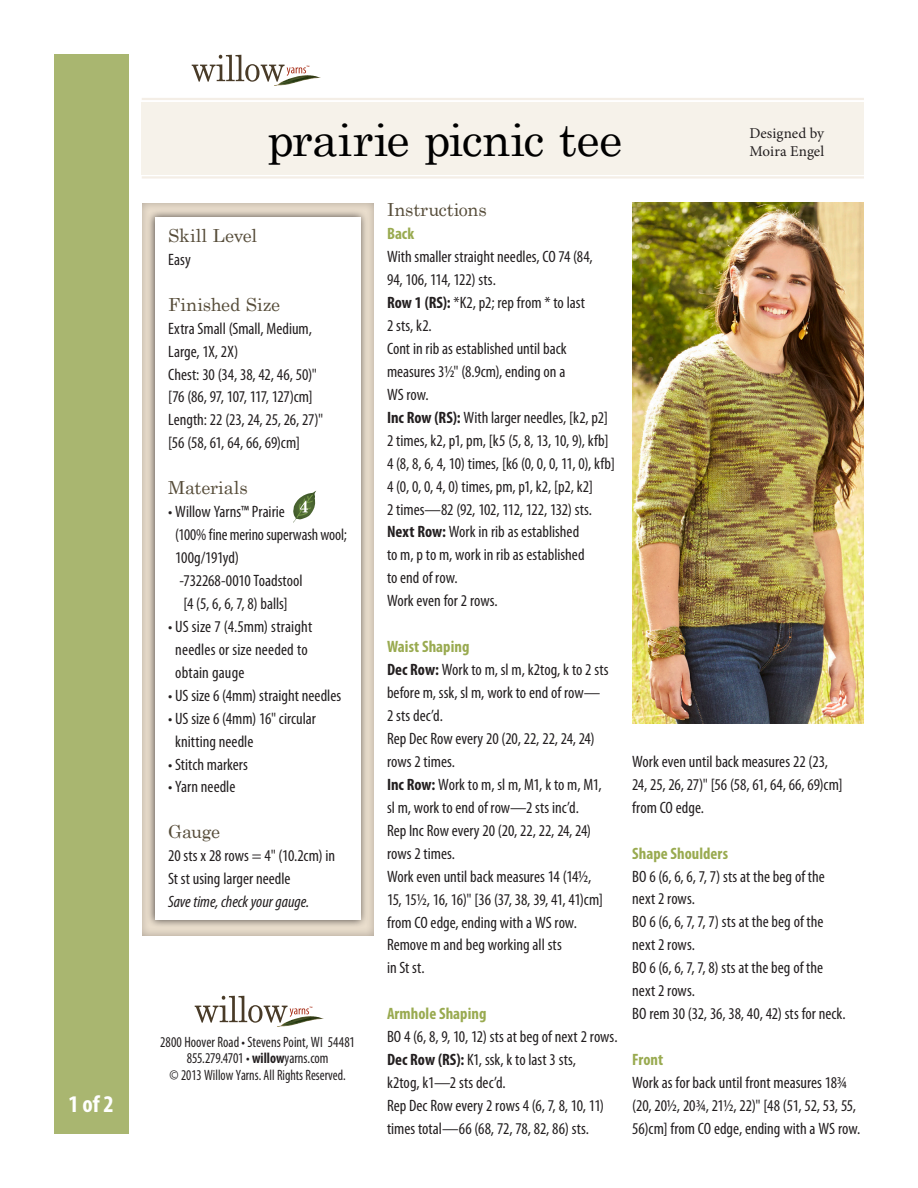
<style>
.page{position:relative;width:918px;height:1188px;background:#fff}
.page>*{position:absolute;margin:0;border:0;box-sizing:border-box;transform-origin:0 0}
.Project_Title{font:46.5px "Century Schoolbook";letter-spacing:-.015em;color:#000}
.t1{font:700 condensed 24px "Myriad Pro";color:#fff}
.Instructions_Head{font:18px "Century Schoolbook";letter-spacing:-.01em;color:#564c39}
.Body_Copy{font:condensed 16.5px/23px "Myriad Pro";color:#231f20}
.Bold_Body_Copy_With{font:condensed 16.5px/23px "Myriad Pro";color:#231f20}
.Instructions_Subhead{font:700 condensed 16.5px "Myriad Pro";letter-spacing:.005em;color:#99aa50}
.Body_Copy_Italic{font:italic condensed 16.5px "Myriad Pro";letter-spacing:-.005em;color:#231f20}
.t2{font:condensed 15px "Myriad Pro";color:#231f20;scale:.93 1}
.t3{font:condensed 15px "Myriad Pro";color:#231f20;scale:.9 1}
.Designed_by{font:15px/18px "Minion Pro";letter-spacing:.005em;color:#231f20}
.t4{font:4.95px "Myriad Pro";color:#a72b15}
.s1{font-weight:700}
</style>
<div class="page">
<div style="left:142px;top:102px;width:722px;height:72px;background:#f6f2ea"></div>
<div style="left:54px;top:54px;width:74px;height:1080px;background:#a9b670"></div>
<div style="left:136px;top:196px;width:240px;height:740px;background:#231f20;opacity:.31"></div>
<div style="left:147px;top:209px;width:222px;height:719px;background:#231f20;opacity:.75"></div>
<div style="left:155px;top:217px;width:205px;height:703px;background:#fff"></div>
<svg style="left:293px;top:491px;width:23px;height:32px"></svg>
<svg style="left:195px;top:996px;width:114px;height:27px"></svg>
<img style="left:277px;top:1016px;width:47px;height:11px">
<svg style="left:192px;top:55px;width:114px;height:27px"></svg>
<img style="left:274px;top:75px;width:47px;height:11px">
<hr style="left:142px;top:98px;width:722px;height:2px;background:#eadecd">
<hr style="left:142px;top:176px;width:722px;height:3px;background:#eadecd">
<img style="left:632px;top:203px;width:232px;height:521px">
<p class="t1" style="left:68px;top:1089px;width:47px">1 of 2</p>
<p class="t4" style="left:306px;top:65px;width:5px">™</p>
<p class="Project_Title" style="left:267px;top:100px;width:357px">prairie picnic tee</p>
<p class="Designed_by" style="left:749px;top:125px;width:76px">Designed by<br>Moira Engel</p>
<p class="Instructions_Head" style="left:168px;top:220px;width:90px">Skill Level</p>
<p class="Body_Copy" style="left:168px;top:248px;width:24px">Easy</p>
<p class="Instructions_Head" style="left:168px;top:289px;width:114px">Finished Size</p>
<p class="Body_Copy" style="left:168px;top:316px;width:145px">Extra Small (Small, Medium,<br>Large, 1X, 2X)</p>
<p class="Body_Copy" style="left:168px;top:362px;width:150px">Chest: 30 (34, 38, 42, 46, 50)" [76 (86, 97, 107, 117, 127)cm]</p>
<p class="Body_Copy" style="left:168px;top:408px;width:157px">Length: 22 (23, 24, 25, 26, 27)" [56 (58, 61, 64, 66, 69)cm]</p>
<p class="Instructions_Head" style="left:168px;top:473px;width:81px">Materials</p>
<p class="Body_Copy" style="left:175px;top:500px;width:173px;text-indent:-7px">• Willow Yarns™ Prairie<br>(100% fine merino superwash wool;<br>100g/191yd)</p>
<p class="Body_Copy" style="left:180px;top:569px;width:125px">-732268-0010 Toadstool [4 (5, 6, 6, 7, 8) balls]</p>
<p class="Body_Copy" style="left:175px;top:615px;width:138px;text-indent:-7px">• US size 7 (4.5mm) straight needles or size needed to obtain gauge</p>
<p class="Body_Copy" style="left:168px;top:684px;width:175px">• US size 6 (4mm) straight needles</p>
<p class="Body_Copy" style="left:175px;top:707px;width:142px;text-indent:-7px">• US size 6 (4mm) 16" circular knitting needle</p>
<p class="Body_Copy" style="left:168px;top:752px;width:81px">• Stitch markers</p>
<p class="Body_Copy" style="left:168px;top:775px;width:69px">• Yarn needle</p>
<p class="Instructions_Head" style="left:168px;top:817px;width:54px">Gauge</p>
<p class="Body_Copy" style="left:168px;top:844px;width:168px">20 sts x 28 rows = 4" (10.2cm) in<br>St st using larger needle</p>
<p class="Body_Copy_Italic" style="left:168px;top:892px;width:143px">Save time, check your gauge.</p>
<p class="t4" style="left:309px;top:1006px;width:5px">™</p>
<p class="t2" style="left:160px;top:1033px;width:211px">2800 Hoover Road • Stevens Point, WI 54481</p>
<p class="t2" style="left:187px;top:1049px;width:154px">855.279.4701 • <span class="s1">willow</span>yarns.com</p>
<p class="t3" style="left:170px;top:1066px;width:197px">© 2013 Willow Yarns. All Rights Reserved.</p>
<p class="Instructions_Head" style="left:387px;top:195px;width:101px">Instructions</p>
<p class="Instructions_Subhead" style="left:387px;top:223px;width:29px">Back</p>
<p class="Body_Copy" style="left:387px;top:245px;width:207px">With smaller straight needles, CO 74 (84,<br>94, 106, 114, 122) sts.</p>
<p class="Bold_Body_Copy_With" style="left:387px;top:291px;width:199px"><span class="s1">Row 1 (RS):</span> *K2, p2; rep from * to last<br>2 sts, k2.</p>
<p class="Body_Copy" style="left:387px;top:337px;width:181px;text-align:justify">Cont in rib as established until back measures 3½" (8.9cm), ending on a WS row.</p>
<p class="Bold_Body_Copy_With" style="left:387px;top:406px;width:229px"><span class="s1">Inc Row (RS):</span> With larger needles, [k2, p2] 2 times, k2, p1, pm, [k5 (5, 8, 13, 10, 9), kfb] 4 (8, 8, 6, 4, 10) times, [k6 (0, 0, 0, 11, 0), kfb] 4 (0, 0, 0, 4, 0) times, pm, p1, k2, [p2, k2]<br>2 times—82 (92, 102, 112, 122, 132) sts.</p>
<p class="Bold_Body_Copy_With" style="left:387px;top:520px;width:199px"><span class="s1">Next Row:</span> Work in rib as established to m, p to m, work in rib as established to end of row.</p>
<p class="Body_Copy" style="left:387px;top:589px;width:112px">Work even for 2 rows.</p>
<p class="Instructions_Subhead" style="left:387px;top:636px;width:84px">Waist Shaping</p>
<p class="Bold_Body_Copy_With" style="left:387px;top:658px;width:223px"><span class="s1">Dec Row:</span> Work to m, sl m, k2tog, k to 2 sts before m, ssk, sl m, work to end of row—<br>2 sts dec’d.</p>
<p class="Body_Copy" style="left:387px;top:727px;width:209px">Rep Dec Row every 20 (20, 22, 22, 24, 24) rows 2 times.</p>
<p class="Bold_Body_Copy_With" style="left:387px;top:773px;width:216px"><span class="s1">Inc Row:</span> Work to m, sl m, M1, k to m, M1, sl m, work to end of row—2 sts inc’d.</p>
<p class="Body_Copy" style="left:387px;top:819px;width:206px">Rep Inc Row every 20 (20, 22, 22, 24, 24) rows 2 times.</p>
<p class="Body_Copy" style="left:387px;top:864px;width:217px">Work even until back measures 14 (14½,<br>15, 15½, 16, 16)" [36 (37, 38, 39, 41, 41)cm] from CO edge, ending with a WS row.</p>
<p class="Body_Copy" style="left:387px;top:933px;width:176px">Remove m and beg working all sts in St st.</p>
<p class="Instructions_Subhead" style="left:387px;top:1003px;width:101px">Armhole Shaping</p>
<p class="Body_Copy" style="left:387px;top:1025px;width:232px">BO 4 (6, 8, 9, 10, 12) sts at beg of next 2 rows.</p>
<p class="Bold_Body_Copy_With" style="left:387px;top:1048px;width:191px"><span class="s1">Dec Row (RS):</span> K1, ssk, k to last 3 sts, k2tog, k1—2 sts dec’d.</p>
<p class="Body_Copy" style="left:387px;top:1094px;width:219px">Rep Dec Row every 2 rows 4 (6, 7, 8, 10, 11) times total—66 (68, 72, 78, 82, 86) sts.</p>
<p class="Body_Copy" style="left:632px;top:750px;width:212px">Work even until back measures 22 (23,<br>24, 25, 26, 27)" [56 (58, 61, 64, 66, 69)cm] from CO edge.</p>
<p class="Instructions_Subhead" style="left:632px;top:843px;width:97px">Shape Shoulders</p>
<p class="Body_Copy" style="left:632px;top:864px;width:194px">BO 6 (6, 6, 6, 7, 7) sts at the beg of the next 2 rows.</p>
<p class="Body_Copy" style="left:632px;top:910px;width:193px">BO 6 (6, 6, 7, 7, 7) sts at the beg of the next 2 rows.</p>
<p class="Body_Copy" style="left:632px;top:956px;width:192px">BO 6 (6, 6, 7, 7, 8) sts at the beg of the next 2 rows.</p>
<p class="Body_Copy" style="left:632px;top:1002px;width:215px">BO rem 30 (32, 36, 38, 40, 42) sts for neck.</p>
<p class="Instructions_Subhead" style="left:632px;top:1049px;width:33px">Front</p>
<p class="Body_Copy" style="left:632px;top:1071px;width:230px">Work as for back until front measures 18¾ (20, 20½, 20¾, 21½, 22)" [48 (51, 52, 53, 55,<br>56)cm] from CO edge, ending with a WS row.</p>
</div>
